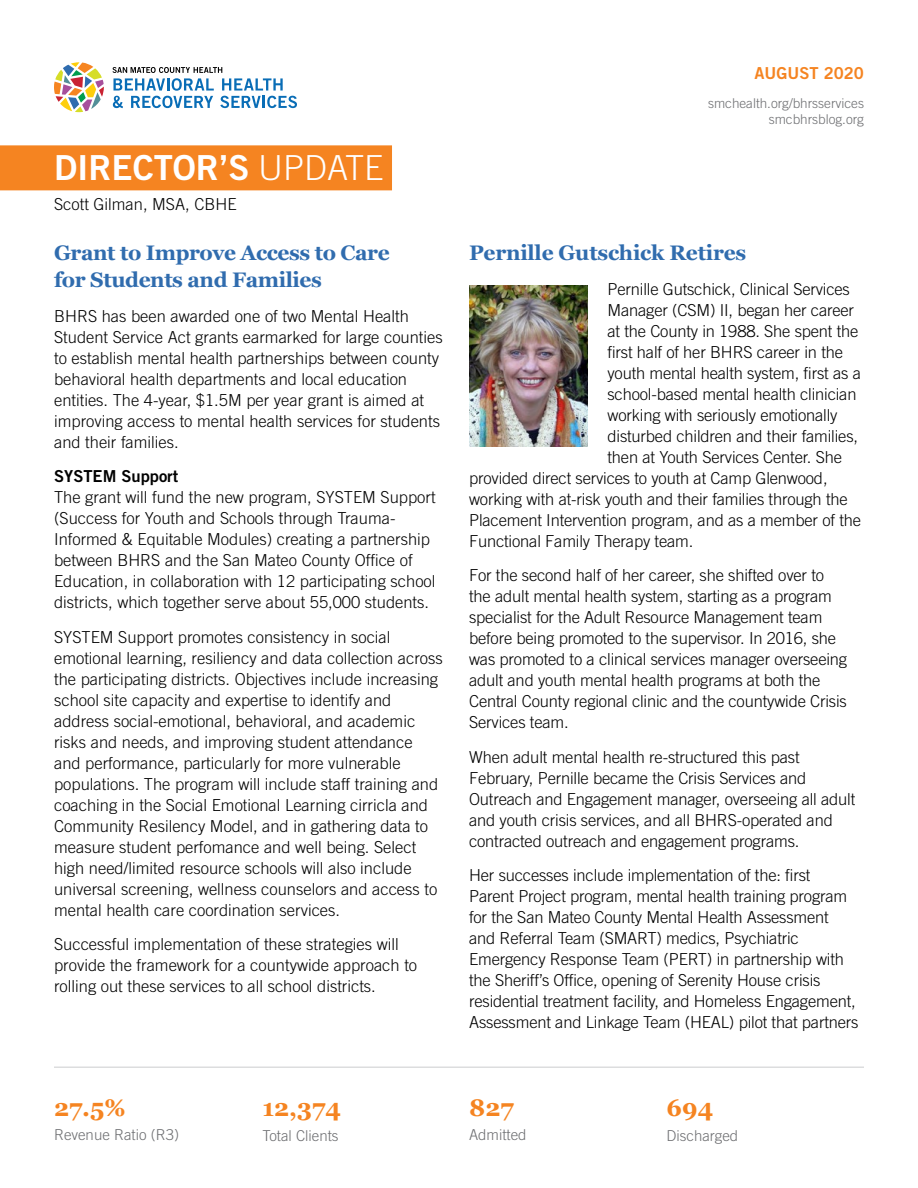
<style>
.page{position:relative;width:918px;height:1188px;background:#fff}
.page>*{position:absolute;margin:0;border:0;box-sizing:border-box;transform-origin:0 0}
.t1{font:34.5px "Trade Gothic LT Std Bd 2";color:#fff}
.t2{font:700 24px "Georgia";color:#f58421}
.t3{font:700 21px/27px "Georgia";letter-spacing:-.02em;color:#306cae}
.t4{font:300 16.5px/21px "Trade Gothic LT Std";color:#000}
.t5{font:16.5px "Trade Gothic LT Std Bd 2";color:#000}
.t6{font:16.5px "Trade Gothic LT Std Bd 2";color:#f58421}
.t7{font:300 15px "Trade Gothic LT Std";color:#6d6e71}
.t8{font:300 13.5px/16.5px "Trade Gothic LT Std";color:#6d6e71;text-align:right}
.s1{font-family:"Trade Gothic LT Std";font-weight:300}
</style>
<div class="page">
<div style="left:0;top:145px;width:392px;height:45px;background:#f58421"></div>
<img style="left:469px;top:286px;width:118px;height:161px">
<svg style="left:54px;top:62px;width:50px;height:50px"></svg>
<svg style="left:112px;top:67px;width:185px;height:41px"></svg>
<hr style="left:54px;top:1066px;width:810px;height:2px;background:#dcddde">
<h1 class="t1" style="left:54px;top:147px;width:331px">DIRECTOR’S <span class="s1">UPDATE</span></h1>
<p class="t4" style="left:54px;top:194px;width:184px">Scott Gilman, MSA, CBHE</p>
<p class="t3" style="left:54px;top:238px;width:337px">Grant to Improve Access to Care for Students and Families</p>
<p class="t4" style="left:54px;top:305px;width:390px">BHRS has been awarded one of two Mental Health Student Service Act grants earmarked for large counties to establish mental health partnerships between county behavioral health departments and local education entities. The 4-year, $1.5M per year grant is aimed at improving access to mental health services for students and their families.</p>
<p class="t5" style="left:54px;top:466px;width:126px">SYSTEM Support</p>
<p class="t4" style="left:54px;top:487px;width:383px">The grant will fund the new program, SYSTEM Support (Success for Youth and Schools through Trauma-Informed &amp; Equitable Modules) creating a partnership between BHRS and the San Mateo County Office of Education, in collaboration with 12 participating school districts, which together serve about 55,000 students.</p>
<p class="t4" style="left:54px;top:626px;width:390px">SYSTEM Support promotes consistency in social emotional learning, resiliency and data collection across the participating districts. Objectives include increasing school site capacity and expertise to identify and address social-emotional, behavioral, and academic risks and needs, and improving student attendance and performance, particularly for more vulnerable populations. The program will include staff training and coaching in the Social Emotional Learning cirricla and Community Resilency Model, and in gathering data to measure student perfomance and well being. Select high need/limited resource schools will also include universal screening, wellness counselors and access to mental health care coordination services.</p>
<p class="t4" style="left:54px;top:934px;width:365px">Successful implementation of these strategies will provide the framework for a countywide approach to rolling out these services to all school districts.</p>
<p class="t6" style="left:754px;top:63px;width:111px">AUGUST 2020</p>
<p class="t8" style="left:708px;top:95px;width:157px">smchealth.org/bhrsservices smcbhrsblog.org</p>
<p class="t3" style="left:469px;top:238px;width:279px">Pernille Gutschick Retires</p>
<p class="t4" style="left:608px;top:278px;width:244px">Pernille Gutschick, Clinical Services</p>
<p class="t4" style="left:608px;top:299px;width:248px">Manager (CSM) II, began her career</p>
<p class="t4" style="left:608px;top:320px;width:253px">at the County in 1988. She spent the</p>
<p class="t4" style="left:608px;top:341px;width:237px">first half of her BHRS career in the</p>
<p class="t4" style="left:608px;top:362px;width:255px">youth mental health system, first as a</p>
<p class="t4" style="left:608px;top:383px;width:251px">school-based mental health clinician</p>
<p class="t4" style="left:608px;top:404px;width:232px">working with seriously emotionally</p>
<p class="t4" style="left:608px;top:425px;width:252px">disturbed children and their families,</p>
<p class="t4" style="left:608px;top:446px;width:236px">then at Youth Services Center. She</p>
<p class="t4" style="left:469px;top:467px;width:360px">provided direct services to youth at Camp Glenwood,</p>
<p class="t4" style="left:469px;top:488px;width:380px">working with at-risk youth and their families through the</p>
<p class="t4" style="left:469px;top:509px;width:393px">Placement Intervention program, and as a member of the</p>
<p class="t4" style="left:469px;top:530px;width:226px">Functional Family Therapy team.</p>
<p class="t4" style="left:469px;top:565px;width:380px">For the second half of her career, she shifted over to the adult mental health system, starting as a program specialist for the Adult Resource Management team before being promoted to the supervisor. In 2016, she was promoted to a clinical services manager overseeing adult and youth mental health programs at both the Central County regional clinic and the countywide Crisis Services team.</p>
<p class="t4" style="left:469px;top:746px;width:388px">When adult mental health re-structured this past February, Pernille became the Crisis Services and Outreach and Engagement manager, overseeing all adult and youth crisis services, and all BHRS-operated and contracted outreach and engagement programs.</p>
<p class="t4" style="left:469px;top:865px;width:391px">Her successes include implementation of the: first Parent Project program, mental health training program for the San Mateo County Mental Health Assessment and Referral Team (SMART) medics, Psychiatric Emergency Response Team (PERT) in partnership with the Sheriff’s Office, opening of Serenity House crisis residential treatment facility, and Homeless Engagement, Assessment and Linkage Team (HEAL) pilot that partners</p>
<h2 class="t2" style="left:54px;top:1090px;width:73px">27.5%</h2>
<h2 class="t2" style="left:262px;top:1090px;width:80px">12,374</h2>
<h2 class="t2" style="left:469px;top:1090px;width:46px">827</h2>
<h2 class="t2" style="left:667px;top:1090px;width:48px">694</h2>
<p class="t7" style="left:54px;top:1126px;width:127px">Revenue Ratio (R3)</p>
<p class="t7" style="left:262px;top:1126px;width:78px">Total Clients</p>
<p class="t7" style="left:469px;top:1126px;width:59px">Admitted</p>
<p class="t7" style="left:667px;top:1126px;width:73px">Discharged</p>
</div>
